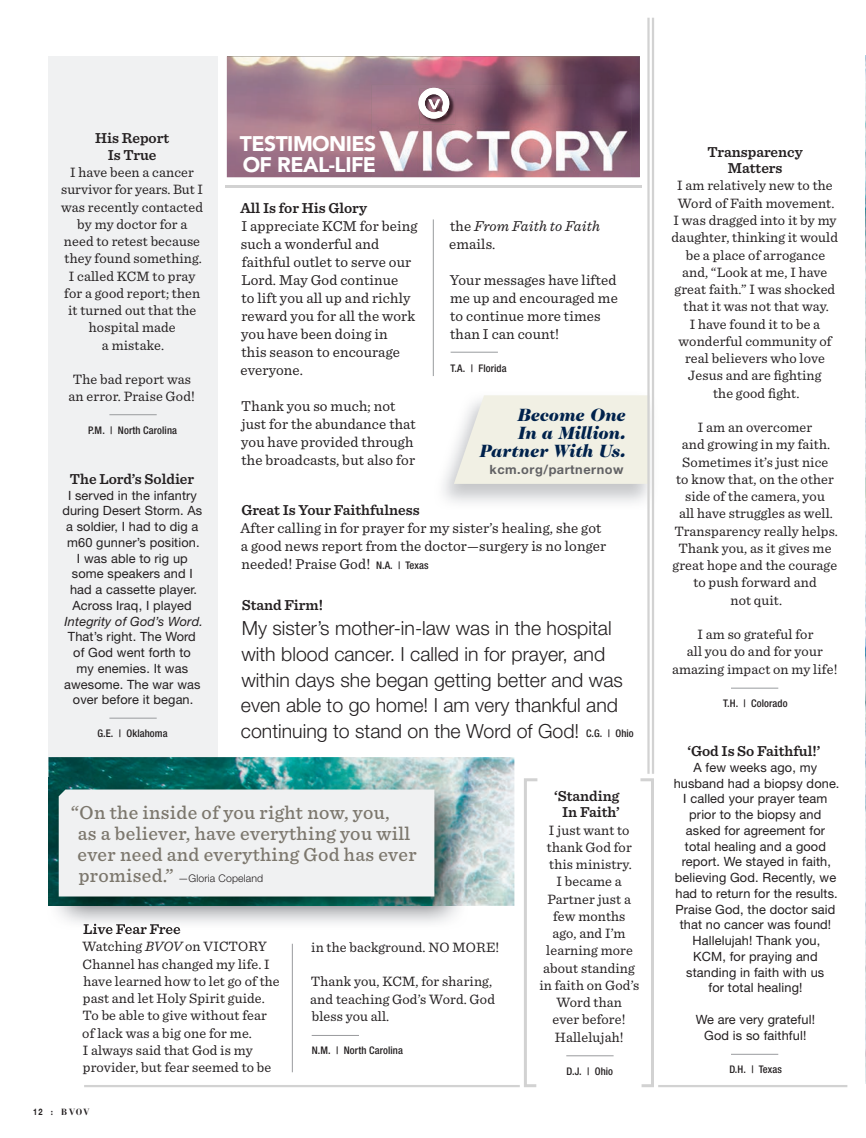
<style>
.page{position:relative;width:866px;height:1138px;background:#fff}
.page>*{position:absolute;margin:0;border:0;box-sizing:border-box;transform-origin:0 0}
.t1{font:900 21px/21px "Avenir LT Std";letter-spacing:-.025em;color:#fff}
.t2{font:300 19.5px/25.5px "Helvetica Neue LT Std";color:#231f20}
.t3{font:500 19.5px/21px "Sentinel";letter-spacing:.02em;color:#7c776d}
.t4{font:italic 900 18px/18px "Caslon 224 Std";color:#00224c;text-align:right}
.t5{font:15px/18px "Sentinel";letter-spacing:.01em;color:#231f20}
.t6{font:600 15px/16.5px "Sentinel";color:#231f20;text-align:center}
.t7{font:italic 15px/18px "Sentinel";letter-spacing:.005em;color:#231f20}
.t8{font:14.25px/17.2px "Sentinel";letter-spacing:.01em;color:#231f20;text-align:center}
.t9{font:12.75px/15.8px "Helvetica Neue LT Std";letter-spacing:.01em;color:#231f20;text-align:center}
.t10{font:italic 12.75px "Helvetica Neue LT Std";letter-spacing:.01em;color:#231f20}
.t11{font:700 12.75px "Helvetica Neue LT Std";letter-spacing:.04em;color:#616164}
.t12{font:500 condensed 10.5px "Helvetica Neue LT Std";letter-spacing:.01em;color:#231f20}
.t13{font:300 10.5px "Helvetica Neue LT Std";letter-spacing:.01em;color:#231f20}
.t14{font:700 9px "Bauer Bodoni Std";color:#231f20}
.s1{font-style:normal}
.s2{font-family:"Helvetica Neue LT Std";font-weight:500;font-stretch:condensed;font-size:10.5px}
.s3{font-weight:500;font-stretch:condensed;font-size:10.5px}
.s4{font-family:"Sentinel";font-weight:500;font-size:19.5px;color:#7c776d}
.s5{font-style:italic}
.s6{font-family:"Helvetica Neue LT Std"}
.s7{font-weight:900}
</style>
<div class="page">
<img style="left:865px;top:56px;width:1px;height:1027px">
<img style="left:443px;top:391px;width:211px;height:119px">
<svg style="left:453px;top:395px;width:194px;height:89px;background:#f0f0e5"></svg>
<img style="left:227px;top:56px;width:412px;height:121px">
<div style="left:48px;top:56px;width:170px;height:710px;background:#f0f1f2"></div>
<hr style="left:647px;top:18px;width:2px;height:756px;background:#d2d2d2">
<hr style="left:651px;top:18px;width:2px;height:756px;background:#d2d2d2">
<hr style="left:226px;top:185px;width:415px;height:3px;background:#d2d2d2">
<svg style="left:524px;top:778px;width:14px;height:309px"></svg>
<svg style="left:640px;top:778px;width:14px;height:309px"></svg>
<img style="left:371px;top:85px;width:259px;height:93px">
<img style="left:419px;top:89px;width:36px;height:35px">
<img style="left:418px;top:88px;width:31px;height:31px">
<hr style="left:433px;top:219px;width:1px;height:157px;background:#999b9e">
<hr style="left:292px;top:944px;width:1px;height:128px;background:#999b9e">
<img style="left:48px;top:757px;width:466px;height:149px">
<img style="left:84px;top:924px;width:96px;height:5px">
<img style="left:48px;top:777px;width:419px;height:129px">
<div style="left:59px;top:789px;width:375px;height:107px;background:#f0f1f2"></div>
<hr style="left:658px;top:1085px;width:189px;height:2px;background:#d2d2d2">
<hr style="left:84px;top:1085px;width:435px;height:2px;background:#d2d2d2">
<hr style="left:109px;top:414px;width:48px;height:1px;background:#999b9e">
<hr style="left:109px;top:718px;width:48px;height:1px;background:#999b9e">
<hr style="left:450px;top:352px;width:47px;height:1px;background:#999b9e">
<hr style="left:730px;top:688px;width:48px;height:1px;background:#999b9e">
<hr style="left:730px;top:1054px;width:48px;height:1px;background:#999b9e">
<hr style="left:566px;top:1055px;width:47px;height:1px;background:#999b9e">
<hr style="left:311px;top:1035px;width:48px;height:1px;background:#999b9e">
<p class="t6" style="left:95px;top:129px;width:75px">His Report<br>Is True</p>
<p class="t8" style="left:61px;top:163px;width:143px">I have been a cancer survivor for years. But I was recently contacted by my doctor for a need to retest because they found something.<br>I called KCM to pray for a good report; then it turned out that the hospital made<br>a mistake.</p>
<p class="t8" style="left:69px;top:370px;width:128px;text-align:left">The bad report was an error. Praise God!</p>
<p class="t12" style="left:88px;top:424px;width:90px">P.M. | North Carolina</p>
<p class="t6" style="left:70px;top:470px;width:126px">The Lord’s Soldier</p>
<p class="t9" style="left:62px;top:487px;width:141px">I served in the infantry during Desert Storm. As a soldier, I had to dig a m60 gunner’s position.<br>I was able to rig up some speakers and I had a cassette player.<br>Across Iraq, I played</p>
<p class="t10" style="left:64px;top:613px;width:140px">Integrity of God’s Word.</p>
<p class="t9" style="left:64px;top:629px;width:138px">That’s right. The Word of God went forth to my enemies. It was awesome. The war was over before it began.</p>
<p class="t12" style="left:97px;top:727px;width:72px">G.E. | Oklahoma</p>
<h1 class="t1" style="left:240px;top:133px;width:138px">TESTIMONIES<br>OF REAL-LIFE</h1>
<p class="t6" style="left:707px;top:143px;width:96px">Transparency<br>Matters</p>
<p class="t8" style="left:671px;top:176px;width:168px">I am relatively new to the<br>Word of Faith movement.<br>I was dragged into it by my daughter, thinking it would be a place of arrogance and, “Look at me, I have great faith.” I was shocked that it was not that way.<br>I have found it to be a wonderful community of real believers who love<br>Jesus and are fighting<br>the good fight.</p>
<p class="t8" style="left:672px;top:418px;width:167px">I am an overcomer<br>and growing in my faith.<br>Sometimes it’s just nice<br>to know that, on the other side of the camera, you<br>all have struggles as well.<br>Transparency really helps.<br>Thank you, as it gives me great hope and the courage to push forward and<br>not quit.</p>
<p class="t8" style="left:671px;top:625px;width:167px">I am so grateful for<br>all you do and for your amazing impact on my life!</p>
<p class="t12" style="left:722px;top:696px;width:66px">T.H. | Colorado</p>
<p class="t6" style="left:687px;top:742px;width:134px">‘God Is So Faithful!’</p>
<p class="t9" style="left:673px;top:759px;width:167px">A few weeks ago, my husband had a biopsy done.<br>I called your prayer team prior to the biopsy and asked for agreement for total healing and a good report. We stayed in faith, believing God. Recently, we had to return for the results.<br>Praise God, the doctor said that no cancer was found!<br>Hallelujah! Thank you,<br>KCM, for praying and standing in faith with us<br>for total healing!</p>
<p class="t9" style="left:695px;top:1011px;width:120px">We are very grateful!<br>God is so faithful!</p>
<p class="t12" style="left:729px;top:1062px;width:54px">D.H. | Texas</p>
<p class="t6" style="left:240px;top:199px;width:128px">All Is for His Glory</p>
<p class="t5" style="left:240px;top:216px;width:178px">I appreciate KCM for being such a wonderful and faithful outlet to serve our<br>Lord. May God continue<br>to lift you all up and richly reward you for all the work you have been doing in<br>this season to encourage everyone.</p>
<p class="t5" style="left:241px;top:396px;width:176px">Thank you so much; not just for the abundance that you have provided through the broadcasts, but also for</p>
<p class="t7" style="left:449px;top:216px;width:152px"><span class="s1">the</span> From Faith to Faith <span class="s1">emails.</span></p>
<p class="t5" style="left:449px;top:270px;width:169px">Your messages have lifted me up and encouraged me to continue more times than I can count!</p>
<p class="t12" style="left:450px;top:362px;width:57px">T.A. | Florida</p>
<p class="t4" style="left:479px;top:405px;width:147px">Become One<br>In a Million.<br>Partner With Us.</p>
<p class="t11" style="left:489px;top:461px;width:136px">kcm.org/partnernow</p>
<p class="t6" style="left:241px;top:501px;width:179px">Great Is Your Faithfulness</p>
<p class="t5" style="left:240px;top:518px;width:367px">After calling in for prayer for my sister’s healing, she got a good news report from the doctor—surgery is no longer needed! Praise God! <span class="s2">N.A. | Texas</span></p>
<p class="t6" style="left:241px;top:596px;width:83px">Stand Firm!</p>
<h2 class="t2" style="left:241px;top:615px;width:394px">My sister’s mother-in-law was in the hospital with blood cancer. I called in for prayer, and within days she began getting better and was even able to go home! I am very thankful and continuing to stand on the Word of God! <span class="s3">C.G. | Ohio</span></h2>
<p class="t6" style="left:554px;top:787px;width:67px">‘Standing<br>In Faith’</p>
<p class="t8" style="left:539px;top:820px;width:101px">I just want to thank God for this ministry.<br>I became a<br>Partner just a few months ago, and I’m learning more about standing in faith on God’s<br>Word than<br>ever before!<br>Hallelujah!</p>
<p class="t12" style="left:566px;top:1064px;width:48px">D.J. | Ohio</p>
<h2 class="t3" style="left:77px;top:801px;width:340px;text-indent:-7px">“On the inside of you right now, you,<br>as a believer, have everything you will ever need and everything God has ever</h2>
<p class="t13" style="left:79px;top:872px;width:186px"><span class="s4">promised.”</span> —Gloria Copeland</p>
<p class="t6" style="left:83px;top:920px;width:99px">Live Fear Free</p>
<p class="t8" style="left:82px;top:937px;width:199px;text-align:left">Watching <span class="s5">BVOV</span> on VICTORY<br>Channel has changed my life. I have learned how to let go of the past and let Holy Spirit guide.<br>To be able to give without fear of lack was a big one for me.<br>I always said that God is my provider, but fear seemed to be</p>
<p class="t8" style="left:311px;top:938px;width:189px">in the background. NO MORE!</p>
<p class="t8" style="left:310px;top:972px;width:186px;text-align:left">Thank you, KCM, for sharing, and teaching God’s Word. God bless you all.</p>
<p class="t12" style="left:312px;top:1044px;width:92px">N.M. | North Carolina</p>
<p class="t14" style="left:33px;top:1106px;width:58px"><span class="s6">12</span> <span class="s7">:</span> BVOV</p>
</div>
